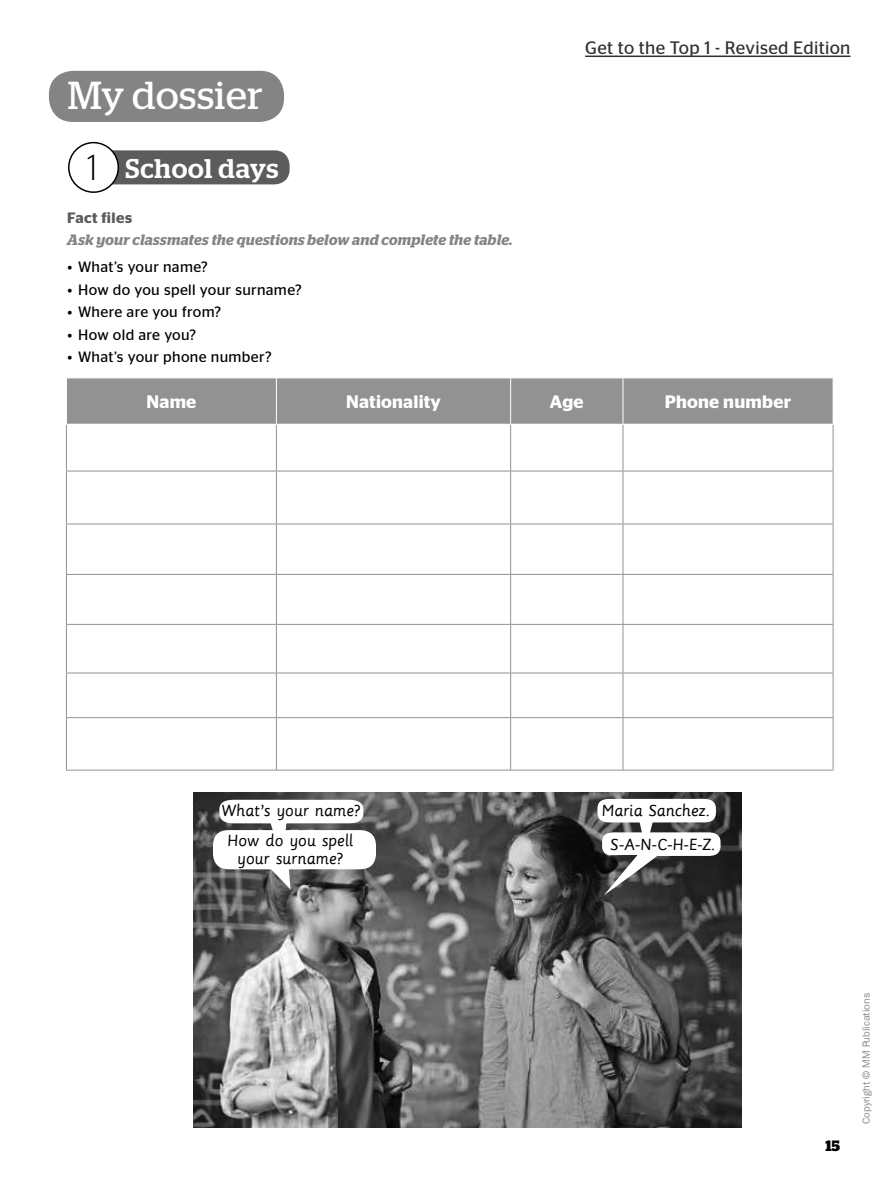
<style>
.page{position:relative;width:893px;height:1191px;background:#fff}
.page>*{position:absolute;margin:0;border:0;box-sizing:border-box;transform-origin:0 0}
.t1{font:39px "Stag";letter-spacing:.015em;color:#fff}
.t2{font:500 27px "Stag";letter-spacing:.025em;color:#fff}
.t3{font:18px "Sassoon Primary";letter-spacing:-.005em;color:#000}
.t4{font:600 18px "Stag Sans";letter-spacing:.015em;color:#fff}
.t5{font:18px "Stag Sans";letter-spacing:.02em;color:#323232}
.t6{font:15px "Stag Sans";letter-spacing:.02em;color:#000}
.t7{font:italic 600 15px "Stag";letter-spacing:.015em;color:#848484}
.t8{font:600 15px "Stag Sans";letter-spacing:.03em;color:#5c5c5c}
.t9{font:700 15px "Stag";color:#000}
.t10{font:10.5px "F1 Franklin G Book";color:#8b8b8b}
.s1{font-family:"Stag Sans";font-weight:300;font-size:36px;color:#000}
</style>
<div class="page">
<hr style="left:585px;top:56px;width:265px;height:1px;background:#323232">
<img style="left:193px;top:792px;width:548px;height:335px">
<div style="left:67px;top:378px;width:766px;height:46px;background:#929292"></div>
<svg style="left:67px;top:425px;width:766px;height:344px"></svg>
<hr style="left:66px;top:424px;width:1px;height:46px;background:#929292">
<hr style="left:276px;top:424px;width:1px;height:46px;background:#929292">
<hr style="left:510px;top:424px;width:1px;height:46px;background:#929292">
<hr style="left:623px;top:424px;width:1px;height:46px;background:#929292">
<hr style="left:833px;top:424px;width:1px;height:46px;background:#929292">
<hr style="left:66px;top:470px;width:210px;height:1px;background:#929292">
<hr style="left:66px;top:471px;width:1px;height:52px;background:#929292">
<hr style="left:276px;top:470px;width:235px;height:1px;background:#929292">
<hr style="left:276px;top:471px;width:1px;height:52px;background:#929292">
<hr style="left:511px;top:470px;width:112px;height:1px;background:#929292">
<hr style="left:510px;top:471px;width:1px;height:52px;background:#929292">
<hr style="left:623px;top:470px;width:210px;height:1px;background:#929292">
<hr style="left:623px;top:471px;width:1px;height:52px;background:#929292">
<hr style="left:833px;top:471px;width:1px;height:52px;background:#929292">
<hr style="left:66px;top:523px;width:210px;height:1px;background:#929292">
<hr style="left:66px;top:524px;width:1px;height:50px;background:#929292">
<hr style="left:276px;top:523px;width:235px;height:1px;background:#929292">
<hr style="left:276px;top:524px;width:1px;height:50px;background:#929292">
<hr style="left:511px;top:523px;width:112px;height:1px;background:#929292">
<hr style="left:510px;top:524px;width:1px;height:50px;background:#929292">
<hr style="left:623px;top:523px;width:210px;height:1px;background:#929292">
<hr style="left:623px;top:524px;width:1px;height:50px;background:#929292">
<hr style="left:833px;top:524px;width:1px;height:50px;background:#929292">
<hr style="left:66px;top:574px;width:210px;height:1px;background:#929292">
<hr style="left:66px;top:575px;width:1px;height:49px;background:#929292">
<hr style="left:276px;top:574px;width:235px;height:1px;background:#929292">
<hr style="left:276px;top:575px;width:1px;height:49px;background:#929292">
<hr style="left:511px;top:574px;width:112px;height:1px;background:#929292">
<hr style="left:510px;top:575px;width:1px;height:49px;background:#929292">
<hr style="left:623px;top:574px;width:210px;height:1px;background:#929292">
<hr style="left:623px;top:575px;width:1px;height:49px;background:#929292">
<hr style="left:833px;top:575px;width:1px;height:49px;background:#929292">
<hr style="left:66px;top:624px;width:210px;height:1px;background:#929292">
<hr style="left:66px;top:625px;width:1px;height:47px;background:#929292">
<hr style="left:276px;top:624px;width:235px;height:1px;background:#929292">
<hr style="left:276px;top:625px;width:1px;height:47px;background:#929292">
<hr style="left:511px;top:624px;width:112px;height:1px;background:#929292">
<hr style="left:510px;top:625px;width:1px;height:47px;background:#929292">
<hr style="left:623px;top:624px;width:210px;height:1px;background:#929292">
<hr style="left:623px;top:625px;width:1px;height:47px;background:#929292">
<hr style="left:833px;top:625px;width:1px;height:47px;background:#929292">
<hr style="left:66px;top:672px;width:210px;height:1px;background:#929292">
<hr style="left:66px;top:673px;width:1px;height:44px;background:#929292">
<hr style="left:276px;top:672px;width:235px;height:1px;background:#929292">
<hr style="left:276px;top:673px;width:1px;height:44px;background:#929292">
<hr style="left:511px;top:672px;width:112px;height:1px;background:#929292">
<hr style="left:510px;top:673px;width:1px;height:44px;background:#929292">
<hr style="left:623px;top:672px;width:210px;height:1px;background:#929292">
<hr style="left:623px;top:673px;width:1px;height:44px;background:#929292">
<hr style="left:833px;top:673px;width:1px;height:44px;background:#929292">
<hr style="left:66px;top:717px;width:210px;height:1px;background:#929292">
<hr style="left:66px;top:718px;width:1px;height:51px;background:#929292">
<hr style="left:66px;top:769px;width:210px;height:1px;background:#929292">
<hr style="left:276px;top:717px;width:235px;height:1px;background:#929292">
<hr style="left:276px;top:718px;width:1px;height:51px;background:#929292">
<hr style="left:276px;top:769px;width:235px;height:1px;background:#929292">
<hr style="left:511px;top:717px;width:112px;height:1px;background:#929292">
<hr style="left:510px;top:718px;width:1px;height:51px;background:#929292">
<hr style="left:511px;top:769px;width:112px;height:1px;background:#929292">
<hr style="left:623px;top:717px;width:210px;height:1px;background:#929292">
<hr style="left:623px;top:718px;width:1px;height:51px;background:#929292">
<hr style="left:833px;top:718px;width:1px;height:51px;background:#929292">
<hr style="left:623px;top:769px;width:210px;height:1px;background:#929292">
<hr style="left:66px;top:424px;width:210px;height:1px;background:#fff">
<hr style="left:276px;top:378px;width:1px;height:46px;background:#fff">
<hr style="left:276px;top:424px;width:235px;height:1px;background:#fff">
<hr style="left:510px;top:378px;width:1px;height:46px;background:#fff">
<hr style="left:623px;top:378px;width:1px;height:46px;background:#fff">
<hr style="left:623px;top:424px;width:210px;height:1px;background:#fff">
<svg style="left:592px;top:799px;width:128px;height:96px"></svg>
<svg style="left:208px;top:799px;width:168px;height:90px"></svg>
<div style="left:93px;top:150px;width:197px;height:34px;background:#5c5c5c;border-radius:15px"></div>
<div style="left:69px;top:143px;width:49px;height:49px;background:#fff;border-radius:50%"></div>
<div style="left:68px;top:142px;width:51px;height:51px;border:2px solid #000;border-radius:50%"></div>
<div style="left:49px;top:71px;width:235px;height:51px;background:#848484;border-radius:24px"></div>
<h1 class="t1" style="left:68px;top:73px;width:196px">My dossier</h1>
<h2 class="t2" style="left:88px;top:152px;width:192px"><span class="s1">1</span> School days</h2>
<p class="t5" style="left:585px;top:38px;width:267px">Get to the Top 1 - Revised Edition</p>
<p class="t8" style="left:67px;top:209px;width:66px">Fact files</p>
<p class="t7" style="left:67px;top:231px;width:447px">Ask your classmates the questions below and complete the table.</p>
<p class="t6" style="left:68px;top:258px;width:142px">• What’s your name?</p>
<p class="t6" style="left:68px;top:281px;width:236px">• How do you spell your surname?</p>
<p class="t6" style="left:68px;top:303px;width:155px">• Where are you from?</p>
<p class="t6" style="left:68px;top:326px;width:130px">• How old are you?</p>
<p class="t6" style="left:68px;top:348px;width:206px">• What’s your phone number?</p>
<p class="t4" style="left:146px;top:391px;width:51px">Name</p>
<p class="t4" style="left:346px;top:391px;width:96px">Nationality</p>
<p class="t4" style="left:550px;top:391px;width:35px">Age</p>
<p class="t4" style="left:665px;top:391px;width:128px">Phone number</p>
<p class="t3" style="left:221px;top:800px;width:141px">What’s your name?</p>
<p class="t3" style="left:601px;top:801px;width:110px">Maria Sanchez.</p>
<p class="t3" style="left:227px;top:830px;width:127px">How do you spell</p>
<p class="t3" style="left:610px;top:834px;width:107px">S-A-N-C-H-E-Z.</p>
<p class="t3" style="left:237px;top:848px;width:107px">your surname?</p>
<p class="t9" style="left:825px;top:1137px;width:16px">15</p>
<p class="t10" style="left:860px;top:1124px;width:133px;rotate:-90deg">Copyright © MM Publications</p>
</div>
